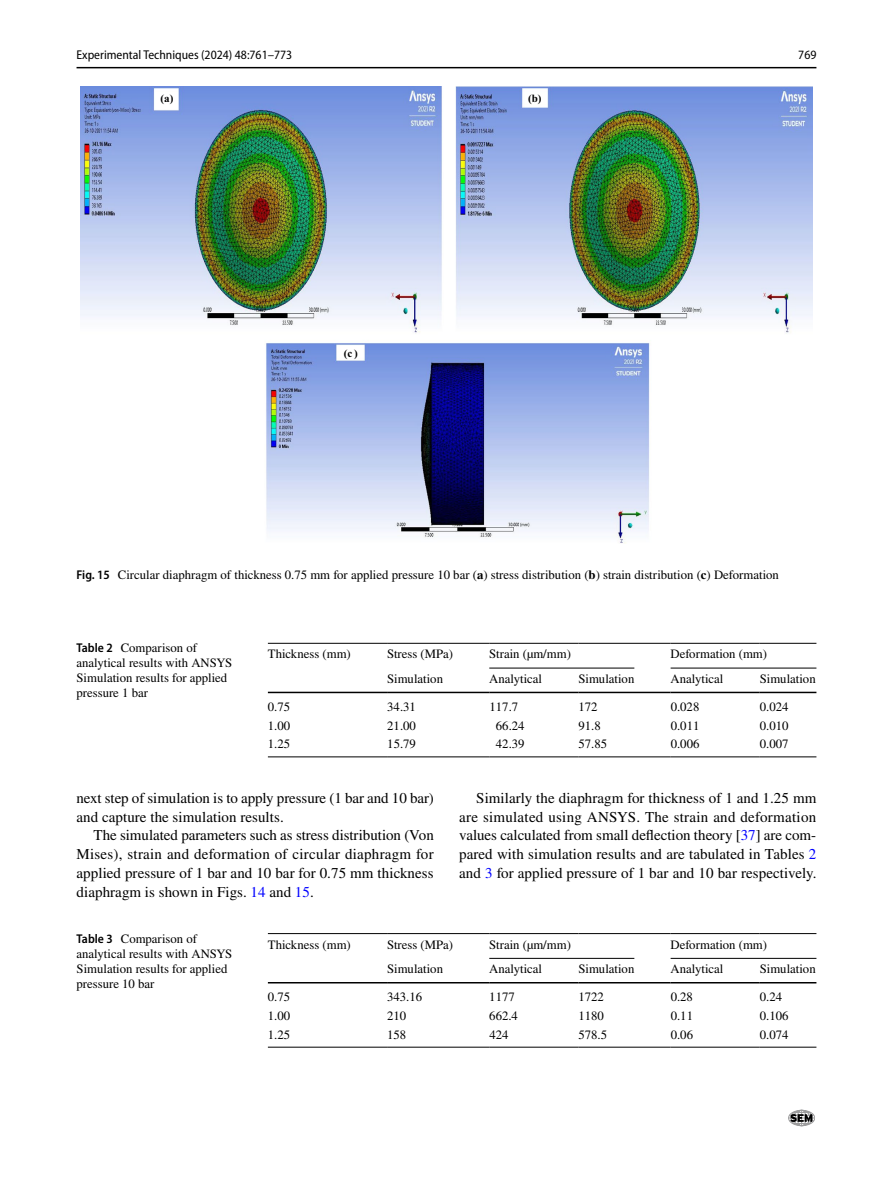
<style>
.page{position:relative;width:893px;height:1187px;background:#fff}
.page>*{position:absolute;margin:0;border:0;box-sizing:border-box;transform-origin:0 0}
.t1{font:15px/18.8px "STIX";letter-spacing:.005em;color:#000;text-align:justify}
.t2{font:12.75px/15px "STIX";color:#000}
.t3{font:semi-condensed 12.75px "Myriad Pro";color:#000}
.t4{font:11.1px "Times New Roman PS Bold MT4";color:#000}
.s1{font-family:"Myriad Pro";font-weight:600;font-stretch:semi-condensed}
.s2{font-weight:700}
.s3{color:#00f}
</style>
<div class="page">
<hr style="left:77px;top:67px;width:739px;height:1px;background:#000">
<svg style="left:788px;top:1110px;width:27px;height:15px"></svg>
<div style="left:788px;top:1110px;width:27px;height:15px;border:1px solid #9c9c9d;border-radius:50%"></div>
<hr style="left:268px;top:643px;width:119px;height:1px;background:#000">
<hr style="left:268px;top:691px;width:119px;height:2px;background:#000">
<hr style="left:387px;top:643px;width:102px;height:1px;background:#000">
<hr style="left:489px;top:643px;width:89px;height:1px;background:#000">
<hr style="left:578px;top:643px;width:93px;height:1px;background:#000">
<hr style="left:671px;top:643px;width:89px;height:1px;background:#000">
<hr style="left:760px;top:643px;width:56px;height:1px;background:#000">
<hr style="left:387px;top:691px;width:102px;height:2px;background:#000">
<hr style="left:489px;top:691px;width:89px;height:2px;background:#000">
<hr style="left:578px;top:691px;width:93px;height:2px;background:#000">
<hr style="left:671px;top:691px;width:89px;height:2px;background:#000">
<hr style="left:760px;top:691px;width:56px;height:2px;background:#000">
<hr style="left:268px;top:756px;width:119px;height:1px;background:#000">
<hr style="left:387px;top:756px;width:102px;height:1px;background:#000">
<hr style="left:489px;top:756px;width:89px;height:1px;background:#000">
<hr style="left:578px;top:756px;width:93px;height:1px;background:#000">
<hr style="left:671px;top:756px;width:89px;height:1px;background:#000">
<hr style="left:760px;top:756px;width:56px;height:1px;background:#000">
<hr style="left:489px;top:667px;width:145px;height:1px;background:#000">
<hr style="left:671px;top:667px;width:145px;height:1px;background:#000">
<hr style="left:268px;top:933px;width:119px;height:1px;background:#000">
<hr style="left:268px;top:981px;width:119px;height:2px;background:#000">
<hr style="left:387px;top:933px;width:102px;height:1px;background:#000">
<hr style="left:489px;top:933px;width:89px;height:1px;background:#000">
<hr style="left:578px;top:933px;width:93px;height:1px;background:#000">
<hr style="left:671px;top:933px;width:89px;height:1px;background:#000">
<hr style="left:760px;top:933px;width:56px;height:1px;background:#000">
<hr style="left:387px;top:981px;width:102px;height:2px;background:#000">
<hr style="left:489px;top:981px;width:89px;height:2px;background:#000">
<hr style="left:578px;top:981px;width:93px;height:2px;background:#000">
<hr style="left:671px;top:981px;width:89px;height:2px;background:#000">
<hr style="left:760px;top:981px;width:56px;height:2px;background:#000">
<hr style="left:268px;top:1046px;width:119px;height:1px;background:#000">
<hr style="left:387px;top:1046px;width:102px;height:1px;background:#000">
<hr style="left:489px;top:1046px;width:89px;height:1px;background:#000">
<hr style="left:578px;top:1046px;width:93px;height:1px;background:#000">
<hr style="left:671px;top:1046px;width:89px;height:1px;background:#000">
<hr style="left:760px;top:1046px;width:56px;height:1px;background:#000">
<hr style="left:489px;top:957px;width:145px;height:1px;background:#000">
<hr style="left:671px;top:957px;width:145px;height:1px;background:#000">
<img style="left:81px;top:87px;width:731px;height:456px">
<p class="t3" style="left:77px;top:48px;width:217px">Experimental Techniques (2024) 48:761–773</p>
<p class="t3" style="left:798px;top:48px;width:20px">769</p>
<p class="t4" style="left:160px;top:91px;width:14px">(a)</p>
<p class="t4" style="left:344px;top:345px;width:15px">(c)</p>
<p class="t4" style="left:528px;top:91px;width:15px">(b)</p>
<p class="t2" style="left:77px;top:567px;width:704px"><span class="s1">Fig. 15</span> Circular diaphragm of thickness 0.75 mm for applied pressure 10 bar (<span class="s2">a</span>) stress distribution (<span class="s2">b</span>) strain distribution (<span class="s2">c</span>) Deformation</p>
<p class="t2" style="left:77px;top:641px;width:157px"><span class="s1">Table 2</span> Comparison of analytical results with ANSYS<br>Simulation results for applied pressure 1 bar</p>
<p class="t2" style="left:268px;top:647px;width:84px">Thickness (mm)</p>
<p class="t2" style="left:387px;top:647px;width:67px">Stress (MPa)</p>
<p class="t2" style="left:489px;top:647px;width:83px">Strain (µm/mm)</p>
<p class="t2" style="left:671px;top:647px;width:98px">Deformation (mm)</p>
<p class="t2" style="left:387px;top:671px;width:57px">Simulation</p>
<p class="t2" style="left:489px;top:671px;width:54px">Analytical</p>
<p class="t2" style="left:578px;top:671px;width:57px">Simulation</p>
<p class="t2" style="left:671px;top:671px;width:54px">Analytical</p>
<p class="t2" style="left:760px;top:671px;width:57px">Simulation</p>
<p class="t2" style="left:268px;top:699px;width:24px">0.75</p>
<p class="t2" style="left:387px;top:699px;width:30px">34.31</p>
<p class="t2" style="left:489px;top:699px;width:30px">117.7</p>
<p class="t2" style="left:578px;top:699px;width:21px">172</p>
<p class="t2" style="left:671px;top:699px;width:30px">0.028</p>
<p class="t2" style="left:760px;top:699px;width:30px">0.024</p>
<p class="t2" style="left:268px;top:718px;width:24px">1.00</p>
<p class="t2" style="left:387px;top:718px;width:30px">21.00</p>
<p class="t2" style="left:496px;top:718px;width:30px">66.24</p>
<p class="t2" style="left:578px;top:718px;width:24px">91.8</p>
<p class="t2" style="left:671px;top:718px;width:30px">0.011</p>
<p class="t2" style="left:760px;top:718px;width:30px">0.010</p>
<p class="t2" style="left:268px;top:737px;width:24px">1.25</p>
<p class="t2" style="left:387px;top:737px;width:30px">15.79</p>
<p class="t2" style="left:496px;top:737px;width:30px">42.39</p>
<p class="t2" style="left:578px;top:737px;width:30px">57.85</p>
<p class="t2" style="left:671px;top:737px;width:30px">0.006</p>
<p class="t2" style="left:760px;top:737px;width:30px">0.007</p>
<p class="t1" style="left:77px;top:789px;width:359px">next step of simulation is to apply pressure (1 bar and 10 bar) and capture the simulation results.</p>
<p class="t1" style="left:77px;top:826px;width:359px;text-indent:17px">The simulated parameters such as stress distribution (Von Mises), strain and deformation of circular diaphragm for applied pressure of 1 bar and 10 bar for 0.75 mm thickness diaphragm is shown in Figs. <span class="s3">14</span> and <span class="s3">15</span>.</p>
<p class="t1" style="left:459px;top:789px;width:359px;text-indent:17px">Similarly the diaphragm for thickness of 1 and 1.25 mm are simulated using ANSYS. The strain and deformation values calculated from small deflection theory [<span class="s3">37</span>] are com&shy;pared with simulation results and are tabulated in Tables <span class="s3">2 </span>and <span class="s3">3</span> for applied pressure of 1 bar and 10 bar respectively.</p>
<p class="t2" style="left:77px;top:931px;width:157px"><span class="s1">Table 3</span> Comparison of analytical results with ANSYS<br>Simulation results for applied pressure 10 bar</p>
<p class="t2" style="left:268px;top:937px;width:84px">Thickness (mm)</p>
<p class="t2" style="left:387px;top:937px;width:67px">Stress (MPa)</p>
<p class="t2" style="left:489px;top:937px;width:83px">Strain (µm/mm)</p>
<p class="t2" style="left:671px;top:937px;width:98px">Deformation (mm)</p>
<p class="t2" style="left:387px;top:962px;width:57px">Simulation</p>
<p class="t2" style="left:489px;top:962px;width:54px">Analytical</p>
<p class="t2" style="left:578px;top:962px;width:57px">Simulation</p>
<p class="t2" style="left:671px;top:962px;width:54px">Analytical</p>
<p class="t2" style="left:760px;top:962px;width:57px">Simulation</p>
<p class="t2" style="left:268px;top:990px;width:24px">0.75</p>
<p class="t2" style="left:387px;top:990px;width:37px">343.16</p>
<p class="t2" style="left:489px;top:990px;width:27px">1177</p>
<p class="t2" style="left:578px;top:990px;width:27px">1722</p>
<p class="t2" style="left:671px;top:990px;width:24px">0.28</p>
<p class="t2" style="left:760px;top:990px;width:24px">0.24</p>
<p class="t2" style="left:268px;top:1008px;width:24px">1.00</p>
<p class="t2" style="left:387px;top:1008px;width:21px">210</p>
<p class="t2" style="left:489px;top:1008px;width:30px">662.4</p>
<p class="t2" style="left:578px;top:1008px;width:27px">1180</p>
<p class="t2" style="left:671px;top:1008px;width:24px">0.11</p>
<p class="t2" style="left:760px;top:1008px;width:30px">0.106</p>
<p class="t2" style="left:268px;top:1027px;width:24px">1.25</p>
<p class="t2" style="left:387px;top:1027px;width:21px">158</p>
<p class="t2" style="left:489px;top:1027px;width:21px">424</p>
<p class="t2" style="left:578px;top:1027px;width:30px">578.5</p>
<p class="t2" style="left:671px;top:1027px;width:24px">0.06</p>
<p class="t2" style="left:760px;top:1027px;width:30px">0.074</p>
</div>
